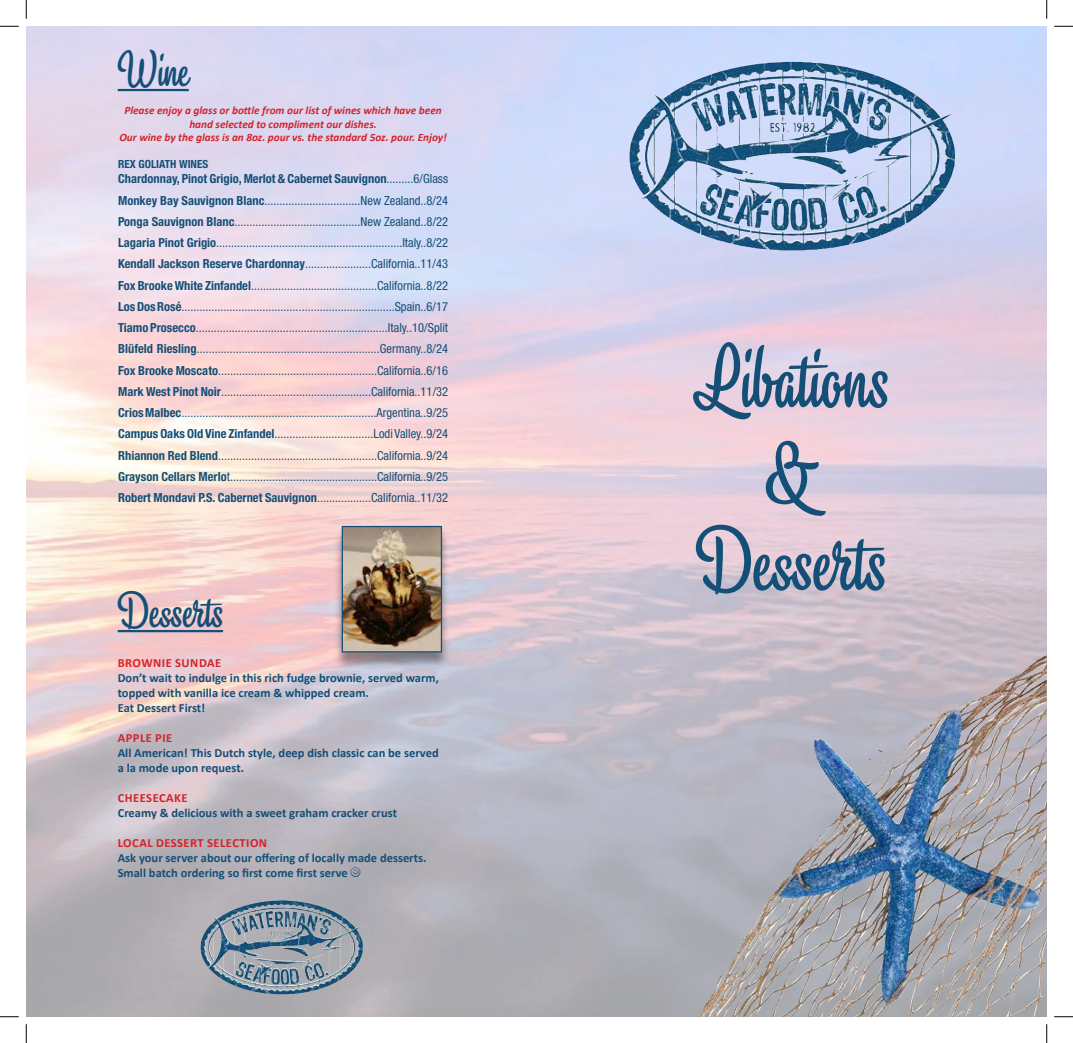
<style>
.page{position:relative;width:1073px;height:1043px;background:#fff}
.page>*{position:absolute;margin:0;border:0;box-sizing:border-box;transform-origin:0 0}
.t1{font:81.25px/96.2px "Alinaregular";color:#144f77;text-align:center}
.t2{font:45px "Alinaregular";color:#144f77}
.t3{font:condensed 12.5px/21.2px "Helvetica Neue";color:#144f77;text-align:justify}
.t4{font:700 12.5px/15px "Calibri";color:#144f77}
.t5{font:700 12.5px "Calibri";letter-spacing:.04em;color:#d2232a}
.t6{font:italic 700 11.25px/13.5px "Calibri";color:#d2232a;text-align:center}
.t7{font:700 condensed 11.25px "Helvetica Neue";color:#144f77}
.s1{font-weight:700}
.s2{font-family:"Smileyface Font 3";font-weight:400}
</style>
<div class="page">
<img style="left:26px;top:26px;width:1020px;height:990px">
<img style="left:629px;top:62px;width:156px;height:110px">
<img style="left:698px;top:660px;width:338px;height:356px">
<img style="left:201px;top:900px;width:77px;height:58px">
<hr style="left:118px;top:89px;width:71px;height:2px;background:#144f77">
<hr style="left:118px;top:630px;width:105px;height:2px;background:#144f77">
<div style="left:334px;top:528px;width:116px;height:141px;background:#231f20;opacity:.46"></div>
<img style="left:344px;top:528px;width:96px;height:122px">
<div style="left:342px;top:526px;width:100px;height:126px;border:1px solid #144f77"></div>
<svg style="left:0;top:25px;width:19px;height:2px"></svg>
<svg style="left:1054px;top:25px;width:18px;height:2px"></svg>
<svg style="left:0;top:1016px;width:19px;height:1px"></svg>
<svg style="left:1054px;top:1016px;width:18px;height:1px"></svg>
<svg style="left:25px;top:0;width:2px;height:19px"></svg>
<svg style="left:25px;top:1024px;width:2px;height:18px"></svg>
<svg style="left:1046px;top:0;width:1px;height:19px"></svg>
<svg style="left:1046px;top:1024px;width:1px;height:18px"></svg>
<h2 class="t2" style="left:118px;top:39px;width:73px">Wine</h2>
<p class="t6" style="left:119px;top:103px;width:329px">Please enjoy a glass or bottle from our list of wines which have been hand selected to compliment our dishes.<br>Our wine by the glass is an 8oz. pour vs. the standard 5oz. pour. Enjoy!</p>
<p class="t7" style="left:118px;top:157px;width:92px">REX GOLIATH WINES</p>
<p class="t3" style="left:118px;top:168px;width:331px"><span class="s1">Chardonnay, Pinot Grigio, Merlot &amp; Cabernet Sauvignon</span>.........6/Glass <span class="s1">Monkey Bay Sauvignon Blanc</span>................................New Zealand..8/24<br><span class="s1">Ponga Sauvignon Blanc</span>..........................................New Zealand..8/22<br><span class="s1">Lagaria Pinot Grigio</span>..............................................................Italy..8/22<br><span class="s1">Kendall Jackson Reserve Chardonnay</span>......................California..11/43<br><span class="s1">Fox Brooke White Zinfandel</span>..........................................California..8/22<br><span class="s1">Los Dos Rosé</span>.......................................................................Spain..6/17<br><span class="s1">Tiamo Prosecco</span>................................................................Italy..10/Split <span class="s1">Blüfeld Riesling</span>.............................................................Germany..8/24<br><span class="s1">Fox Brooke Moscato</span>.....................................................California..6/16<br><span class="s1">Mark West Pinot Noir</span>..................................................California..11/32<br><span class="s1">Crios Malbec</span>.................................................................Argentina..9/25<br><span class="s1">Campus Oaks Old Vine Zinfandel</span>.................................Lodi Valley..9/24<br><span class="s1">Rhiannon Red Blend</span>.....................................................California..9/24<br><span class="s1">Grayson Cellars Merlo</span>t.................................................California..9/25<br><span class="s1">Robert Mondavi P.S. Cabernet Sauvignon</span>..................California..11/32</p>
<h2 class="t2" style="left:118px;top:580px;width:107px">Desserts</h2>
<p class="t5" style="left:118px;top:655px;width:105px">BROWNIE SUNDAE</p>
<p class="t4" style="left:118px;top:670px;width:323px">Don’t wait to indulge in this rich fudge brownie, served warm, topped with vanilla ice cream &amp; whipped cream.<br>Eat Dessert First!</p>
<p class="t5" style="left:118px;top:730px;width:56px">APPLE PIE</p>
<p class="t4" style="left:118px;top:745px;width:322px">All American! This Dutch style, deep dish classic can be served a la mode upon request.</p>
<p class="t5" style="left:118px;top:790px;width:71px">CHEESECAKE</p>
<p class="t4" style="left:118px;top:805px;width:281px">Creamy &amp; delicious with a sweet graham cracker crust</p>
<p class="t5" style="left:118px;top:835px;width:151px">LOCAL DESSERT SELECTION</p>
<p class="t4" style="left:118px;top:850px;width:310px">Ask your server about our offering of locally made desserts.<br>Small batch ordering so first come first serve <span class="s2">?</span></p>
<h1 class="t1" style="left:693px;top:337px;width:197px">Libations &amp;</h1>
<h1 class="t1" style="left:696px;top:519px;width:192px">Desserts</h1>
</div>
